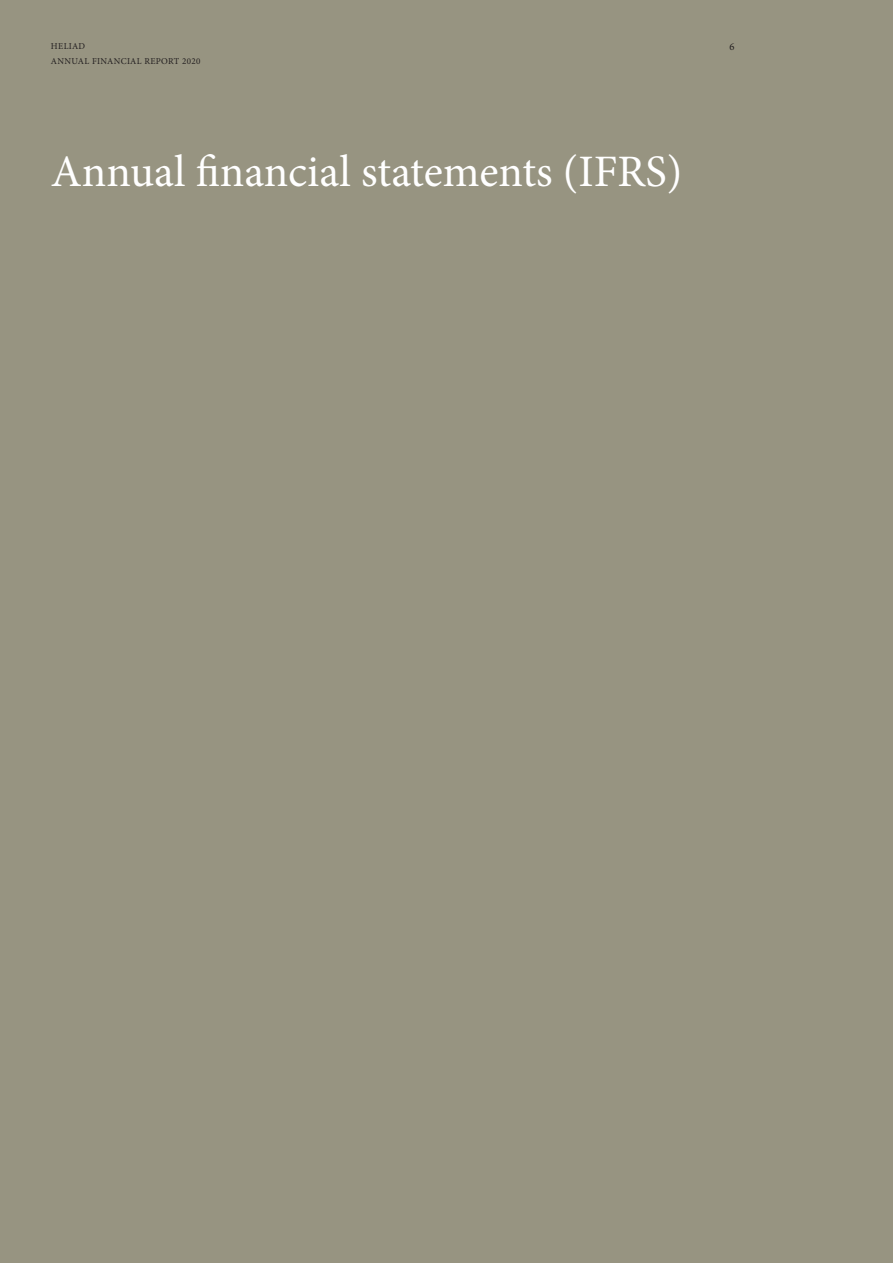
<style>
.page{position:relative;width:893px;height:1263px;background:#979481}
.page>*{position:absolute;margin:0;border:0;box-sizing:border-box;transform-origin:0 0}
.auftakt_headline_30p{font:45px "Minion Pro";color:#fff}
.t1{font:10.5px "Minion Pro";color:#231f20}
.t2{font:9px/15px "Minion Pro";letter-spacing:.04em;color:#231f20}
</style>
<div class="page">
<p class="t2" style="left:51px;top:39px;width:151px">HELIAD<br>ANNUAL FINANCIAL REPORT 2020</p>
<p class="t1" style="left:730px;top:40px;width:7px">6</p>
<p class="auftakt_headline_30p" style="left:51px;top:141px;width:633px">Annual financial statements (IFRS)</p>
</div>
